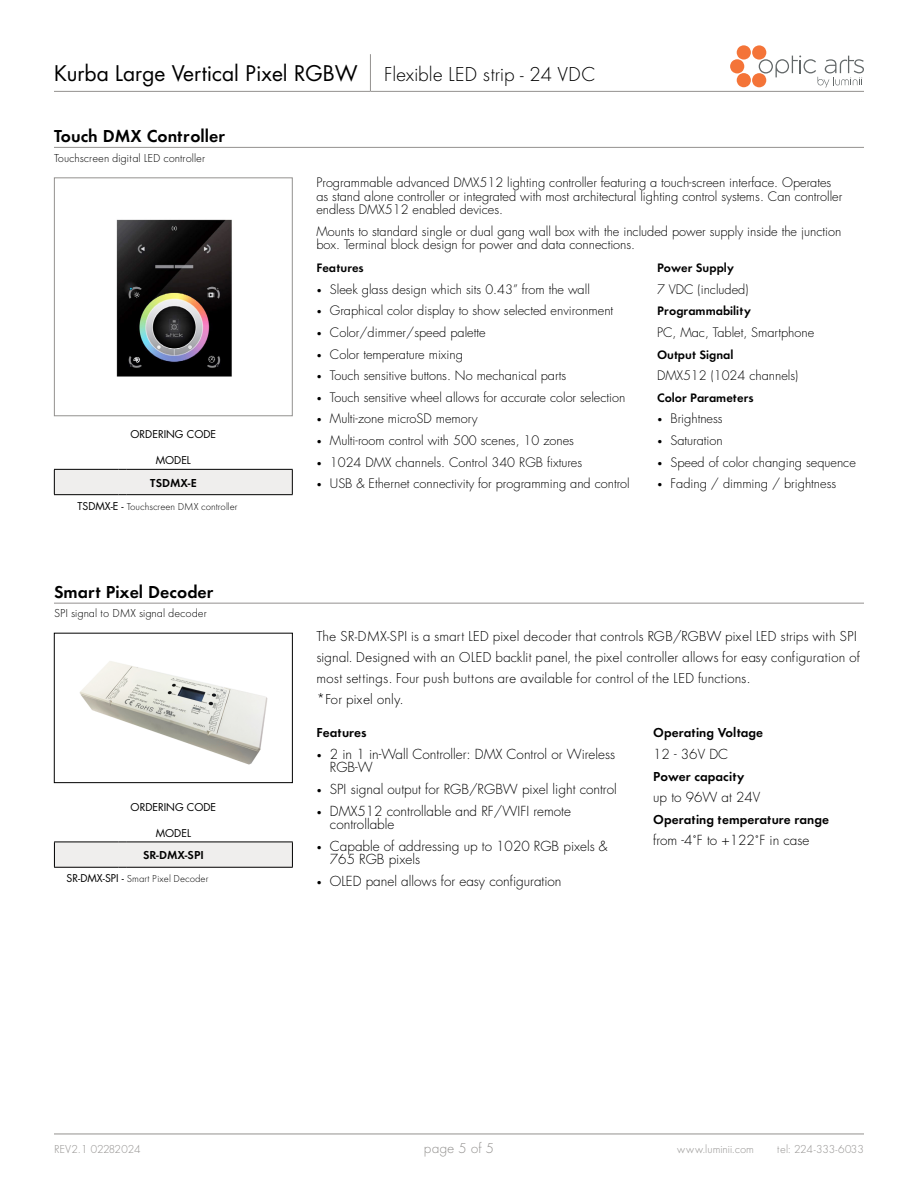
<style>
.page{position:relative;width:918px;height:1188px;background:#fff}
.page>*{position:absolute;margin:0;border:0;box-sizing:border-box;transform-origin:0 0}
.t1{font:21px "Futura";color:#000}
.t2{font:21px "Futura Light DTC";color:#000}
.t3{font:18px "Futura Demi Bold DTC";color:#000}
.t4{font:15px/21px "Futura Light DTC";color:#000}
.t5{font:15px "Futura Light DTC";color:#93918f}
.t6{font:300 13.5px/13.5px "Futura";color:#000}
.t7{font:13.5px "Futura Demi Bold DTC";color:#000}
.t8{font:300 12.75px/13.5px "Futura";color:#000}
.t9{font:12.75px "Futura Demi Bold DTC";color:#000}
.t10{font:12px "Futura Light DTC";color:#000}
.t11{font:12px "Futura Demi Bold DTC";color:#000}
.t12{font:12px "Futura Light DTC";letter-spacing:-.05em;color:#93918f}
.t13{font:12px "Futura Light DTC";color:#93918f}
.t14{font:12px "Futura Light DTC";letter-spacing:-.065em;color:#93918f}
.t15{font:10.5px "Futura Light DTC";color:#000}
.t16{font:10.5px "Futura";color:#000}
.s1{font-family:"Futura"}
.s2{font-size:9px}
</style>
<div class="page">
<hr style="left:54px;top:1134px;width:810px;height:1px;background:#93918f">
<svg style="left:730px;top:45px;width:134px;height:43px"></svg>
<hr style="left:370px;top:54px;width:1px;height:37px;background:#93918f">
<hr style="left:54px;top:91px;width:316px;height:1px;background:#93918f">
<hr style="left:370px;top:91px;width:494px;height:1px;background:#93918f">
<hr style="left:54px;top:147px;width:810px;height:1px;background:#93918f">
<img style="left:116px;top:219px;width:116px;height:158px">
<div style="left:54px;top:177px;width:239px;height:239px;border:1px solid #93918f"></div>
<div style="left:54px;top:469px;width:238px;height:26px;background:#efeeed"></div>
<hr style="left:54px;top:469px;width:65px;height:1px;background:#000">
<hr style="left:127px;top:469px;width:166px;height:1px;background:#000">
<svg style="left:54px;top:470px;width:1px;height:24px"></svg>
<svg style="left:292px;top:470px;width:1px;height:24px"></svg>
<hr style="left:54px;top:494px;width:65px;height:1px;background:#000">
<hr style="left:127px;top:494px;width:166px;height:1px;background:#000">
<img style="left:79px;top:661px;width:189px;height:104px">
<div style="left:54px;top:633px;width:239px;height:150px;border:1px solid #000"></div>
<hr style="left:54px;top:603px;width:810px;height:1px;background:#93918f">
<div style="left:54px;top:842px;width:238px;height:25px;background:#efeeed"></div>
<hr style="left:54px;top:842px;width:65px;height:1px;background:#000">
<hr style="left:127px;top:842px;width:166px;height:1px;background:#000">
<svg style="left:54px;top:842px;width:1px;height:25px"></svg>
<svg style="left:292px;top:842px;width:1px;height:25px"></svg>
<hr style="left:54px;top:867px;width:65px;height:1px;background:#000">
<hr style="left:127px;top:867px;width:166px;height:1px;background:#000">
<h1 class="t1" style="left:54px;top:59px;width:305px">Kurba Large Vertical Pixel RGBW</h1>
<h1 class="t2" style="left:384px;top:63px;width:213px">Flexible LED strip - 24 VDC</h1>
<h2 class="t3" style="left:54px;top:125px;width:172px">Touch DMX Controller</h2>
<p class="t10" style="left:54px;top:151px;width:153px">Touchscreen digital LED controller</p>
<p class="t16" style="left:131px;top:427px;width:87px">ORDERING CODE</p>
<p class="t16" style="left:156px;top:453px;width:37px">MODEL</p>
<p class="t11" style="left:150px;top:476px;width:48px">TSDMX-E</p>
<p class="t15" style="left:78px;top:501px;width:162px"><span class="s1">TSDMX-E -</span> Touchscreen DMX controller</p>
<h2 class="t3" style="left:54px;top:581px;width:161px">Smart Pixel Decoder</h2>
<p class="t10" style="left:54px;top:607px;width:154px">SPI signal to DMX signal decoder</p>
<p class="t16" style="left:131px;top:799px;width:87px">ORDERING CODE</p>
<p class="t16" style="left:156px;top:826px;width:37px">MODEL</p>
<p class="t11" style="left:143px;top:848px;width:62px">SR-DMX-SPI</p>
<p class="t15" style="left:67px;top:873px;width:143px"><span class="s1">SR-DMX-SPI -</span> Smart Pixel Decoder</p>
<p class="t8" style="left:316px;top:176px;width:527px">Programmable advanced DMX512 lighting controller featuring a touch-screen interface. Operates as stand alone controller or integrated with most architectural lighting control systems. Can controller endless DMX512 enabled devices.</p>
<p class="t8" style="left:316px;top:225px;width:526px">Mounts to standard single or dual gang wall box with the included power supply inside the junction box. Terminal block design for power and data connections.</p>
<p class="t9" style="left:316px;top:260px;width:49px">Features</p>
<p class="t8" style="left:316px;top:283px;width:275px"><span class="s2">•</span> Sleek glass design which sits 0.43” from the wall</p>
<p class="t8" style="left:316px;top:304px;width:298px"><span class="s2">•</span> Graphical color display to show selected environment</p>
<p class="t8" style="left:316px;top:326px;width:171px"><span class="s2">•</span> Color/dimmer/speed palette</p>
<p class="t8" style="left:316px;top:347px;width:148px"><span class="s2">•</span> Color temperature mixing</p>
<p class="t8" style="left:316px;top:369px;width:251px"><span class="s2">•</span> Touch sensitive buttons. No mechanical parts</p>
<p class="t8" style="left:316px;top:391px;width:310px"><span class="s2">•</span> Touch sensitive wheel allows for accurate color selection</p>
<p class="t8" style="left:316px;top:412px;width:163px"><span class="s2">•</span> Multi-zone microSD memory</p>
<p class="t8" style="left:316px;top:434px;width:259px"><span class="s2">•</span> Multi-room control with 500 scenes, 10 zones</p>
<p class="t8" style="left:316px;top:455px;width:267px"><span class="s2">•</span> 1024 DMX channels. Control 340 RGB fixtures</p>
<p class="t8" style="left:316px;top:477px;width:315px"><span class="s2">•</span> USB &amp; Ethernet connectivity for programming and control</p>
<p class="t9" style="left:657px;top:260px;width:79px">Power Supply</p>
<p class="t8" style="left:657px;top:283px;width:93px">7 VDC (included)</p>
<p class="t9" style="left:657px;top:304px;width:95px">Programmability</p>
<p class="t8" style="left:657px;top:326px;width:159px">PC, Mac, Tablet, Smartphone</p>
<p class="t9" style="left:657px;top:347px;width:78px">Output Signal</p>
<p class="t8" style="left:657px;top:369px;width:143px">DMX512 (1024 channels)</p>
<p class="t9" style="left:657px;top:390px;width:98px">Color Parameters</p>
<p class="t8" style="left:657px;top:412px;width:67px"><span class="s2">•</span> Brightness</p>
<p class="t8" style="left:657px;top:434px;width:67px"><span class="s2">•</span> Saturation</p>
<p class="t8" style="left:657px;top:455px;width:200px"><span class="s2">•</span> Speed of color changing sequence</p>
<p class="t8" style="left:657px;top:477px;width:181px"><span class="s2">•</span> Fading / dimming / brightness</p>
<p class="t4" style="left:316px;top:626px;width:545px">The SR-DMX-SPI is a smart LED pixel decoder that controls RGB/RGBW pixel LED strips with SPI signal. Designed with an OLED backlit panel, the pixel controller allows for easy configuration of most settings. Four push buttons are available for control of the LED functions.<br>*For pixel only.</p>
<p class="t7" style="left:316px;top:725px;width:52px">Features</p>
<p class="t6" style="left:330px;top:747px;width:287px;text-indent:-14px"><span class="s2">•</span> 2 in 1 in-Wall Controller: DMX Control or Wireless<br>RGB-W</p>
<p class="t6" style="left:316px;top:783px;width:302px"><span class="s2">•</span> SPI signal output for RGB/RGBW pixel light control</p>
<p class="t6" style="left:330px;top:804px;width:242px;text-indent:-14px"><span class="s2">•</span> DMX512 controllable and RF/WIFI remote controllable</p>
<p class="t6" style="left:330px;top:839px;width:279px;text-indent:-14px"><span class="s2">•</span> Capable of addressing up to 1020 RGB pixels &amp;<br>765 RGB pixels</p>
<p class="t6" style="left:316px;top:874px;width:247px"><span class="s2">•</span> OLED panel allows for easy configuration</p>
<p class="t7" style="left:653px;top:725px;width:112px">Operating Voltage</p>
<p class="t6" style="left:653px;top:747px;width:76px">12 - 36V DC</p>
<p class="t7" style="left:653px;top:768px;width:93px">Power capacity</p>
<p class="t6" style="left:653px;top:791px;width:109px">up to 96W at 24V</p>
<p class="t7" style="left:653px;top:811px;width:177px">Operating temperature range</p>
<p class="t6" style="left:653px;top:834px;width:158px">from -4˚F to +122˚F in case</p>
<p class="t14" style="left:54px;top:1142px;width:88px">REV2.1 02282024</p>
<p class="t5" style="left:424px;top:1140px;width:72px">page 5 of 5</p>
<p class="t13" style="left:677px;top:1142px;width:78px">www.luminii.com</p>
<p class="t12" style="left:777px;top:1142px;width:88px">tel: 224-333-6033</p>
</div>
